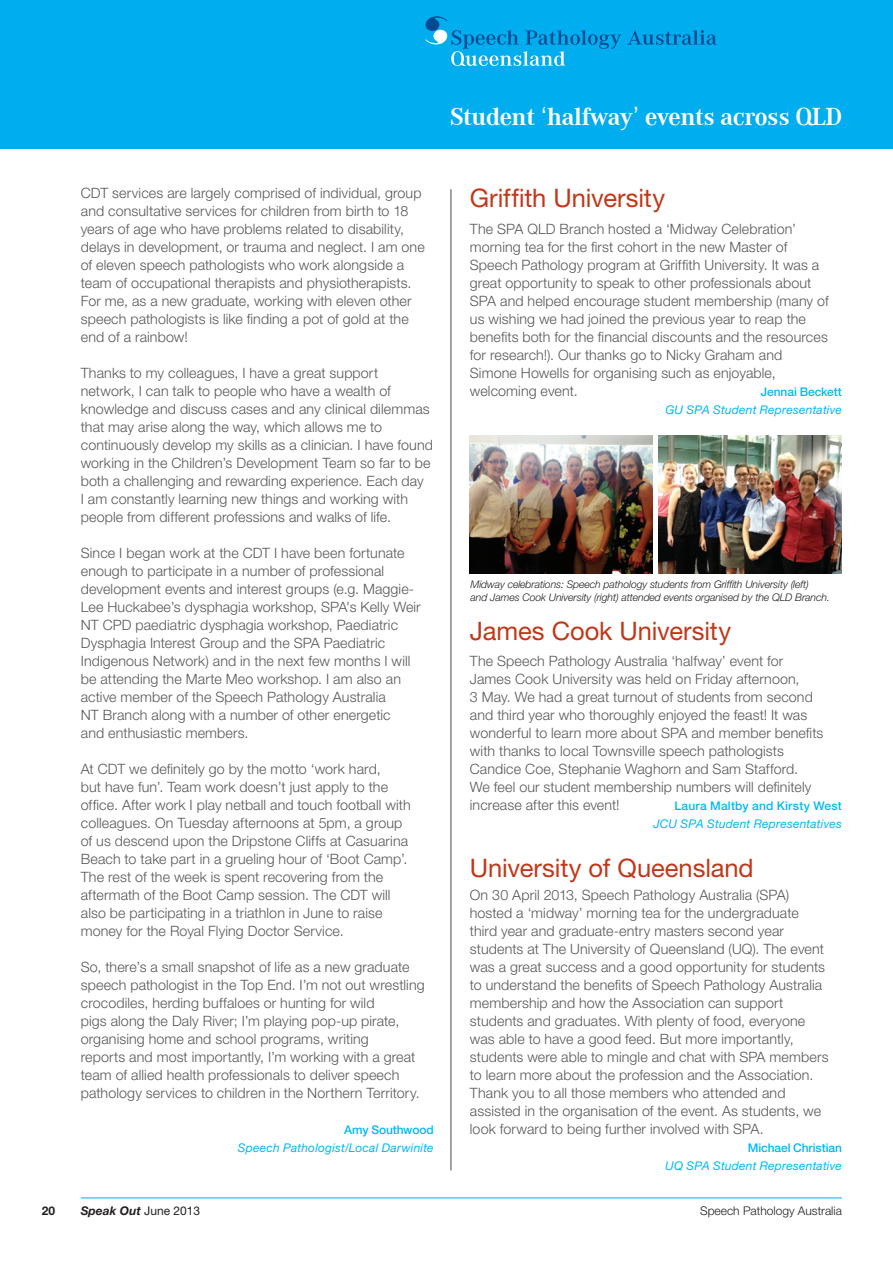
<style>
.page{position:relative;width:893px;height:1263px;background:#fff}
.page>*{position:absolute;margin:0;border:0;box-sizing:border-box;transform-origin:0 0}
.Heading_Cyan{font:25.5px "Helvetica Neue LT Std";letter-spacing:-.005em;color:#c03819}
.Section_Header_White{font:700 25.5px "Corporate A";letter-spacing:-.015em;color:#fff}
.Body_text_-_no_inden{font:300 14.25px/18px "Helvetica Neue LT Std";letter-spacing:.01em;color:#57585a}
.Body_text_-_no_inden-2{font:italic 12px/18px "Helvetica Neue LT Std";letter-spacing:.015em;color:#00baf1;text-align:right}
.t1{font:300 12px "Helvetica Neue LT Std";color:#231f20}
.t2{font:italic 700 12px "Helvetica Neue LT Std";color:#231f20}
.t3{font:700 12px "Helvetica Neue LT Std";color:#231f20}
.t4{font:italic 300 10.5px/13.5px "Helvetica Neue LT Std";letter-spacing:-.01em;color:#231f20}
.s1{font-family:"Helvetica Neue LT Std";font-weight:300}
.s2{font-weight:500;font-style:normal}
.s3{font-weight:400;font-style:normal}
</style>
<div class="page">
<div style="left:0;top:0;width:893px;height:149px;background:#00aeef"></div>
<hr style="left:81px;top:1198px;width:761px;height:1px;background:#00aeef">
<svg style="left:627px;top:30px;width:89px;height:15px"></svg>
<svg style="left:425px;top:16px;width:196px;height:50px"></svg>
<img style="left:470px;top:436px;width:183px;height:138px">
<img style="left:659px;top:436px;width:183px;height:138px">
<hr style="left:451px;top:189px;width:1px;height:981px;background:#494a4b">
<p class="Section_Header_White" style="left:450px;top:102px;width:394px">Student <span class="s1">‘</span>halfway<span class="s1">’</span> events across QLD</p>
<p class="Body_text_-_no_inden" style="left:81px;top:184px;width:346px">CDT services are largely comprised of individual, group and consultative services for children from birth to 18 years of age who have problems related to disability, delays in development, or trauma and neglect. I am one of eleven speech pathologists who work alongside a team of occupational therapists and physiotherapists.<br>For me, as a new graduate, working with eleven other speech pathologists is like finding a pot of gold at the end of a rainbow!</p>
<p class="Body_text_-_no_inden" style="left:81px;top:364px;width:354px">Thanks to my colleagues, I have a great support network, I can talk to people who have a wealth of knowledge and discuss cases and any clinical dilemmas that may arise along the way, which allows me to continuously develop my skills as a clinician. I have found working in the Children’s Development Team so far to be both a challenging and rewarding experience. Each day<br>I am constantly learning new things and working with people from different professions and walks of life.</p>
<p class="Body_text_-_no_inden" style="left:81px;top:544px;width:341px">Since I began work at the CDT I have been fortunate enough to participate in a number of professional development events and interest groups (e.g. Maggie-Lee Huckabee’s dysphagia workshop, SPA's Kelly Weir NT CPD paediatric dysphagia workshop, Paediatric Dysphagia Interest Group and the SPA Paediatric Indigenous Network) and in the next few months I will be attending the Marte Meo workshop. I am also an active member of the Speech Pathology Australia<br>NT Branch along with a number of other energetic<br>and enthusiastic members.</p>
<p class="Body_text_-_no_inden" style="left:81px;top:760px;width:331px">At CDT we definitely go by the motto ‘work hard,<br>but have fun’. Team work doesn’t just apply to the office. After work I play netball and touch football with colleagues. On Tuesday afternoons at 5pm, a group of us descend upon the Dripstone Cliffs at Casuarina Beach to take part in a grueling hour of ‘Boot Camp’.<br>The rest of the week is spent recovering from the aftermath of the Boot Camp session. The CDT will also be participating in a triathlon in June to raise money for the Royal Flying Doctor Service.</p>
<p class="Body_text_-_no_inden" style="left:81px;top:958px;width:345px">So, there’s a small snapshot of life as a new graduate speech pathologist in the Top End. I’m not out wrestling crocodiles, herding buffaloes or hunting for wild<br>pigs along the Daly River; I’m playing pop-up pirate, organising home and school programs, writing<br>reports and most importantly, I’m working with a great team of allied health professionals to deliver speech pathology services to children in the Northern Territory.</p>
<p class="Body_text_-_no_inden-2" style="left:238px;top:1121px;width:197px"><span class="s2">Amy Southwood<br></span>Speech Pathologist/Local Darwinite</p>
<p class="Heading_Cyan" style="left:470px;top:183px;width:197px">Griffith University</p>
<p class="Body_text_-_no_inden" style="left:470px;top:220px;width:360px">The SPA QLD Branch hosted a ‘Midway Celebration’ morning tea for the first cohort in the new Master of Speech Pathology program at Griffith University. It was a great opportunity to speak to other professionals about SPA and helped encourage student membership (many of us wishing we had joined the previous year to reap the benefits both for the financial discounts and the resources for research!). Our thanks go to Nicky Graham and Simone Howells for organising such as enjoyable, welcoming event.</p>
<p class="Body_text_-_no_inden-2" style="left:665px;top:383px;width:178px"><span class="s2">Jennai Beckett<br></span>GU SPA Student Representative</p>
<p class="t4" style="left:471px;top:577px;width:361px">Midway celebrations: Speech pathology students from Griffith University (left)<br>and James Cook University (right) attended events organised by the QLD Branch.</p>
<p class="Heading_Cyan" style="left:470px;top:616px;width:263px">James Cook University</p>
<p class="Body_text_-_no_inden" style="left:470px;top:652px;width:355px">The Speech Pathology Australia ‘halfway’ event for James Cook University was held on Friday afternoon,<br>3 May. We had a great turnout of students from second and third year who thoroughly enjoyed the feast! It was wonderful to learn more about SPA and member benefits with thanks to local Townsville speech pathologists Candice Coe, Stephanie Waghorn and Sam Stafford.<br>We feel our student membership numbers will definitely increase after this event!</p>
<p class="Body_text_-_no_inden-2" style="left:653px;top:797px;width:190px"><span class="s2">Laura Maltby and Kirsty West<br></span>JCU SPA Student Representatives</p>
<p class="Heading_Cyan" style="left:470px;top:852px;width:285px">University of Queensland</p>
<p class="Body_text_-_no_inden" style="left:470px;top:886px;width:360px">On 30 April 2013, Speech Pathology Australia (SPA) hosted a ‘midway’ morning tea for the undergraduate third year and graduate-entry masters second year students at The University of Queensland (UQ). The event was a great success and a good opportunity for students to understand the benefits of Speech Pathology Australia membership and how the Association can support students and graduates. With plenty of food, everyone was able to have a good feed. But more importantly, students were able to mingle and chat with SPA members to learn more about the profession and the Association.<br>Thank you to all those members who attended and assisted in the organisation of the event. As students, we look forward to being further involved with SPA.</p>
<p class="Body_text_-_no_inden-2" style="left:665px;top:1139px;width:178px"><span class="s2">Michael Christian<br></span>UQ SPA Student Representative</p>
<p class="t3" style="left:42px;top:1203px;width:15px">20</p>
<p class="t2" style="left:81px;top:1203px;width:121px">Speak Out <span class="s3">June 2013</span></p>
<p class="t1" style="left:700px;top:1203px;width:143px">Speech Pathology Australia</p>
</div>
